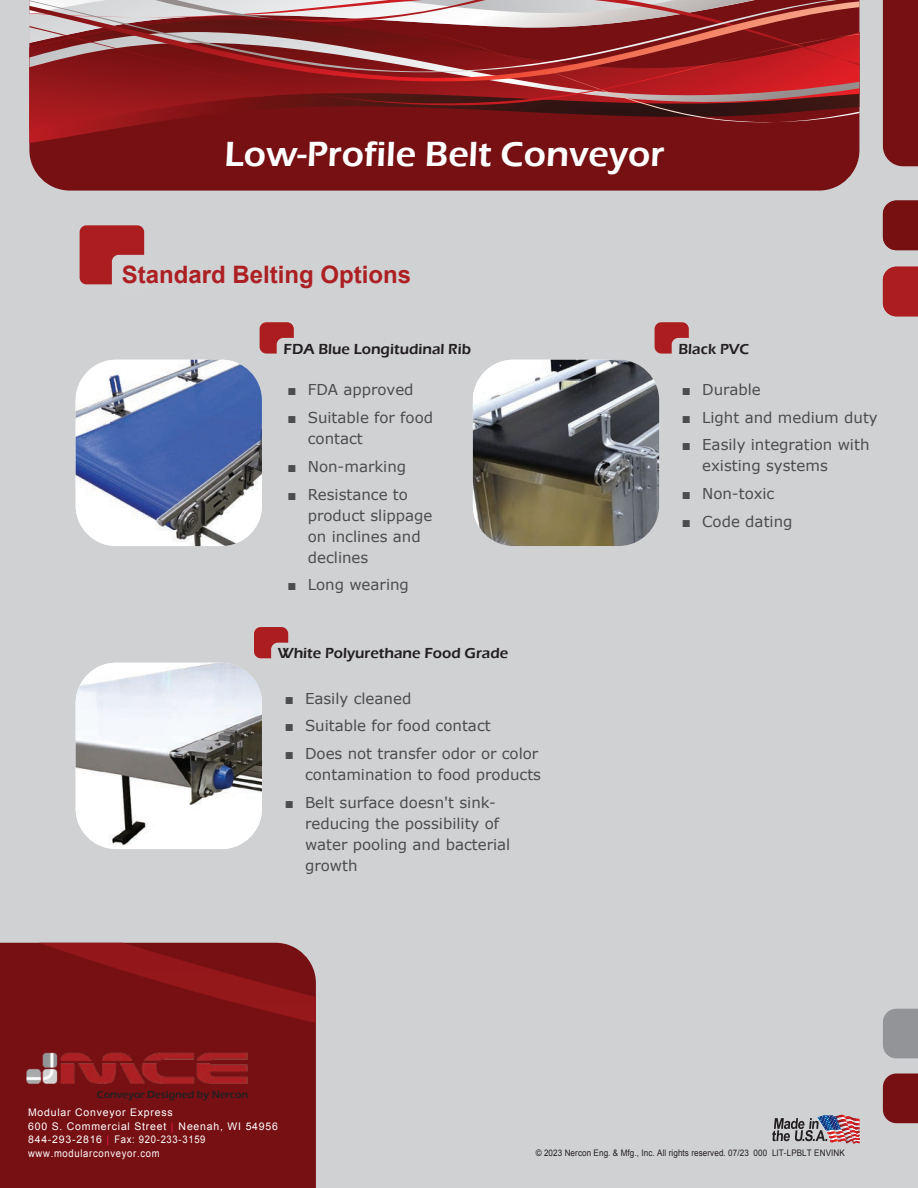
<style>
.page{position:relative;width:918px;height:1188px;background:#d0d1d3}
.page>*{position:absolute;margin:0;border:0;box-sizing:border-box;transform-origin:0 0}
.t1{font:600 36px "Eras ITC";color:#fff}
.t2{font:700 24px "Arial";color:#ac1f22}
.t3{font:15px/21px "Verdana";color:#4b4c4d}
.t4{font:600 15px "Eras ITC";color:#231f20}
.t5{font:10.5px/13.5px "Arial";letter-spacing:.075em;color:#fff}
.t6{font:600 10.5px "Eras ITC";color:#231f20}
.t7{font:9px "Arial";letter-spacing:.01em;color:#231f20;scale:.9 1}
.s1{font-family:"Arial"}
.s2{color:#ed164b}
</style>
<div class="page">
<div style="left:29px;top:143px;width:830px;height:48px;background:#761013"></div>
<div style="left:29px;top:130px;width:830px;height:13px;background:#761013"></div>
<svg style="left:29px;top:114px;width:830px;height:16px;background:#801215"></svg>
<svg style="left:398px;top:88px;width:461px;height:35px;background:#722122"></svg>
<svg style="left:29px;top:88px;width:721px;height:26px;background:#7f2021"></svg>
<svg style="left:29px;top:1px;width:830px;height:87px;background:#a82125"></svg>
<svg style="left:29px;top:0;width:808px;height:78px;background:#a15253"></svg>
<div style="left:883px;top:1009px;width:35px;height:49px;background:#929497"></div>
<div style="left:883px;top:1074px;width:35px;height:49px;background:#761013"></div>
<svg style="left:0;top:943px;width:316px;height:245px;background:#791114"></svg>
<div style="left:883px;top:0;width:35px;height:166px;background:#761013"></div>
<svg style="left:772px;top:1115px;width:88px;height:29px"></svg>
<img style="left:19px;top:1045px;width:235px;height:46px">
<div style="left:883px;top:201px;width:35px;height:49px;background:#761011"></div>
<div style="left:883px;top:267px;width:35px;height:49px;background:#ac1d20"></div>
<div style="left:80px;top:225px;width:64px;height:59px;background:#ac1d20;border-radius:7px"></div>
<div style="left:112px;top:255px;width:42px;height:40px;background:#d1d2d4;border-radius:7px"></div>
<img style="left:76px;top:360px;width:186px;height:186px">
<img style="left:473px;top:360px;width:186px;height:186px">
<img style="left:76px;top:663px;width:186px;height:186px">
<div style="left:260px;top:322px;width:34px;height:32px;background:#ac1d20;border-radius:7px"></div>
<div style="left:277px;top:338px;width:22px;height:21px;background:#d1d2d4;border-radius:7px"></div>
<div style="left:655px;top:322px;width:34px;height:32px;background:#ac1d20;border-radius:7px"></div>
<div style="left:672px;top:338px;width:22px;height:21px;background:#d1d2d4;border-radius:7px"></div>
<div style="left:254px;top:627px;width:34px;height:31px;background:#ac1d20;border-radius:7px"></div>
<div style="left:271px;top:643px;width:23px;height:21px;background:#d1d2d4;border-radius:7px"></div>
<h1 class="t1" style="left:225px;top:134px;width:441px">Low-Profile Belt Conveyor</h1>
<h2 class="t2" style="left:122px;top:259px;width:291px">Standard Belting Options</h2>
<p class="t4" style="left:283px;top:340px;width:189px">FDA Blue Longitudinal Rib</p>
<p class="t4" style="left:678px;top:340px;width:72px">Black PVC</p>
<p class="t3" style="left:288px;top:379px;width:128px"><span class="s1">■</span> FDA approved</p>
<p class="t3" style="left:308px;top:407px;width:127px;text-indent:-20px"><span class="s1">■</span> Suitable for food contact</p>
<p class="t3" style="left:288px;top:456px;width:120px"><span class="s1">■</span> Non-marking</p>
<p class="t3" style="left:308px;top:484px;width:126px;text-indent:-20px"><span class="s1">■</span> Resistance to product slippage on inclines and declines</p>
<p class="t3" style="left:288px;top:574px;width:123px"><span class="s1">■</span> Long wearing</p>
<p class="t4" style="left:278px;top:645px;width:232px">White Polyurethane Food Grade</p>
<p class="t3" style="left:285px;top:688px;width:128px"><span class="s1">■</span> Easily cleaned</p>
<p class="t3" style="left:285px;top:715px;width:207px"><span class="s1">■</span> Suitable for food contact</p>
<p class="t3" style="left:285px;top:743px;width:258px;text-align:right"><span class="s1">■</span> Does not transfer odor or color contamination to food products</p>
<p class="t3" style="left:305px;top:792px;width:207px;text-indent:-20px"><span class="s1">■</span> Belt surface doesn't sink&shy;reducing the possibility of water pooling and bacterial growth</p>
<p class="t6" style="left:97px;top:1089px;width:153px">Conveyor Designed by Nercon</p>
<p class="t3" style="left:682px;top:379px;width:80px"><span class="s1">■</span> Durable</p>
<p class="t3" style="left:682px;top:406px;width:197px"><span class="s1">■</span> Light and medium duty</p>
<p class="t3" style="left:702px;top:434px;width:169px;text-indent:-20px"><span class="s1">■</span> Easily integration with existing systems</p>
<p class="t3" style="left:682px;top:483px;width:94px"><span class="s1">■</span> Non-toxic</p>
<p class="t3" style="left:682px;top:511px;width:112px"><span class="s1">■</span> Code dating</p>
<p class="t5" style="left:28px;top:1106px;width:251px">Modular Conveyor Express<br>600 S. Commercial Street <span class="s2">|</span> Neenah, WI 54956<br>844-293-2816 <span class="s2">|</span> Fax: 920-233-3159 www.modularconveyor.com</p>
<p class="t7" style="left:536px;top:1147px;width:345px">© 2023 Nercon Eng. &amp; Mfg., Inc. All rights reserved. 07/23 000 LIT-LPBLT ENVINK</p>
</div>
